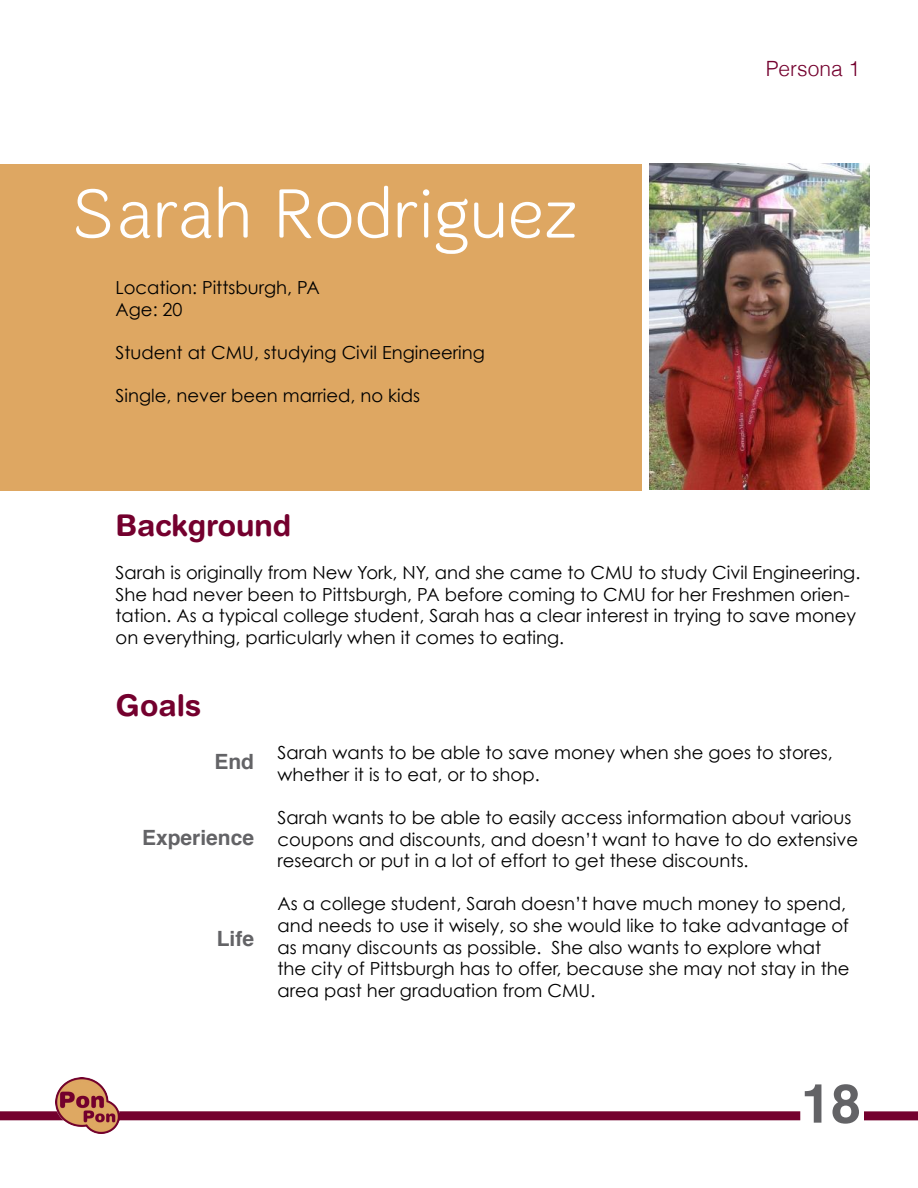
<style>
.page{position:relative;width:918px;height:1188px;background:#fff}
.page>*{position:absolute;margin:0;border:0;box-sizing:border-box;transform-origin:0 0}
.Content{font:72px "Merge";color:#fff}
.t1{font:700 54px "Helvetica";color:#636366}
.Heading_1{font:700 30px "Helvetica Rounded LT Std";color:#74002e}
.Heading_2{font:700 21px "Helvetica";color:#636366}
.Heading_2-2{font:300 21px "Helvetica";color:#74002e}
.Content-2{font:18px/21.6px "Century Gothic";color:#000}
</style>
<div class="page">
<div style="left:0;top:164px;width:641px;height:326px;background:#dea762"></div>
<div style="left:0;top:1111px;width:800px;height:9px;background:#74002e"></div>
<img style="left:55px;top:1077px;width:65px;height:57px">
<div style="left:864px;top:1111px;width:54px;height:9px;background:#74002e"></div>
<img style="left:649px;top:163px;width:220px;height:326px">
<p class="Content" style="left:70px;top:173px;width:509px">Sarah Rodriguez</p>
<p class="Content-2" style="left:116px;top:277px;width:206px">Location: Pittsburgh, PA</p>
<p class="Content-2" style="left:116px;top:298px;width:69px">Age: 20</p>
<p class="Content-2" style="left:116px;top:342px;width:371px">Student at CMU, studying Civil Engineering</p>
<p class="Content-2" style="left:116px;top:385px;width:306px">Single, never been married, no kids</p>
<p class="Heading_2-2" style="left:766px;top:55px;width:96px">Persona 1</p>
<p class="Heading_1" style="left:116px;top:507px;width:177px">Background</p>
<p class="Content-2" style="left:116px;top:562px;width:746px">Sarah is originally from New York, NY, and she came to CMU to study Civil Engineering.<br>She had never been to Pittsburgh, PA before coming to CMU for her Freshmen orien&shy;tation. As a typical college student, Sarah has a clear interest in trying to save money on everything, particularly when it comes to eating.</p>
<p class="Heading_1" style="left:116px;top:687px;width:87px">Goals</p>
<p class="Heading_2" style="left:214px;top:745px;width:41px">End</p>
<p class="Heading_2" style="left:142px;top:820px;width:114px">Experience</p>
<p class="Heading_2" style="left:217px;top:921px;width:39px">Life</p>
<p class="Content-2" style="left:278px;top:742px;width:557px">Sarah wants to be able to save money when she goes to stores, whether it is to eat, or to shop.</p>
<p class="Content-2" style="left:278px;top:807px;width:582px">Sarah wants to be able to easily access information about various coupons and discounts, and doesn’t want to have to do extensive research or put in a lot of effort to get these discounts.</p>
<p class="Content-2" style="left:278px;top:893px;width:574px">As a college student, Sarah doesn’t have much money to spend, and needs to use it wisely, so she would like to take advantage of as many discounts as possible. She also wants to explore what the city of Pittsburgh has to offer, because she may not stay in the area past her graduation from CMU.</p>
<p class="t1" style="left:801px;top:1060px;width:62px">18</p>
</div>
